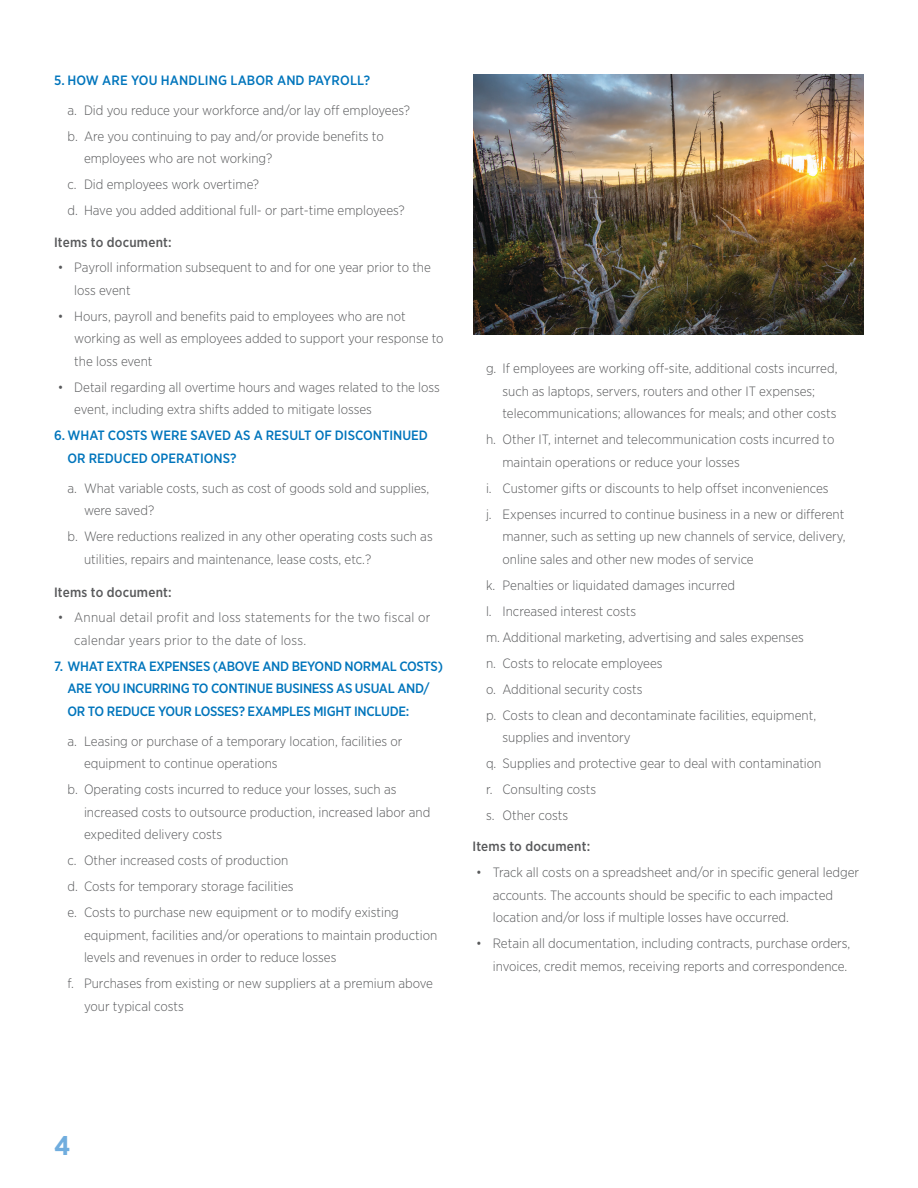
<style>
.page{position:relative;width:918px;height:1188px;background:#fff}
.page>*{position:absolute;margin:0;border:0;box-sizing:border-box;transform-origin:0 0}
.t1{font:700 27px "Gotham Narrow";color:#70adde}
.t2{font:300 13.5px/22.5px "Gotham Narrow";color:#58595b}
.t3{font:500 13.5px/22.5px "Gotham Narrow";letter-spacing:-.02em;color:#0075bc}
.t4{font:300 13.5px/22.5px "Gotham Narrow";letter-spacing:.02em;color:#58595b}
.t5{font:500 13.5px/22.5px "Gotham Narrow";color:#0075bc}
.SubHeader{font:500 13.5px "Gotham Narrow";letter-spacing:.015em;color:#58595b}
.t6{font:500 13.5px "Gotham Narrow";letter-spacing:.01em;color:#0075bc}
</style>
<div class="page">
<img style="left:473px;top:74px;width:391px;height:260px">
<p class="t6" style="left:54px;top:72px;width:318px">5. HOW ARE YOU HANDLING LABOR AND PAYROLL?</p>
<p class="t2" style="left:68px;top:99px;width:344px">a. Did you reduce your workforce and/or lay off employees?</p>
<p class="t2" style="left:84px;top:125px;width:301px;text-indent:-16px">b. Are you continuing to pay and/or provide benefits to employees who are not working?</p>
<p class="t2" style="left:68px;top:173px;width:193px">c. Did employees work overtime?</p>
<p class="t2" style="left:68px;top:199px;width:339px">d. Have you added additional full- or part-time employees?</p>
<p class="SubHeader" style="left:54px;top:233px;width:119px">Items to document:</p>
<p class="t2" style="left:74px;top:256px;width:358px;text-indent:-16px">• Payroll information subsequent to and for one year prior to the loss event</p>
<p class="t2" style="left:74px;top:305px;width:371px;text-indent:-16px">• Hours, payroll and benefits paid to employees who are not working as well as employees added to support your response to the loss event</p>
<p class="t2" style="left:74px;top:376px;width:367px;text-indent:-16px">• Detail regarding all overtime hours and wages related to the loss event, including extra shifts added to mitigate losses</p>
<p class="t5" style="left:68px;top:424px;width:362px;text-indent:-14px">6. WHAT COSTS WERE SAVED AS A RESULT OF DISCONTINUED<br>OR REDUCED OPERATIONS?</p>
<p class="t2" style="left:84px;top:476px;width:347px;text-indent:-16px">a. What variable costs, such as cost of goods sold and supplies, were saved?</p>
<p class="t2" style="left:84px;top:525px;width:350px;text-indent:-16px">b. Were reductions realized in any other operating costs such as utilities, repairs and maintenance, lease costs, etc.?</p>
<p class="SubHeader" style="left:54px;top:583px;width:119px">Items to document:</p>
<p class="t4" style="left:74px;top:606px;width:358px;text-indent:-16px">• Annual detail profit and loss statements for the two fiscal or calendar years prior to the date of loss.</p>
<p class="t3" style="left:68px;top:655px;width:377px;text-indent:-14px">7. WHAT EXTRA EXPENSES (ABOVE AND BEYOND NORMAL COSTS)<br>ARE YOU INCURRING TO CONTINUE BUSINESS AS USUAL AND/<br>OR TO REDUCE YOUR LOSSES? EXAMPLES MIGHT INCLUDE:</p>
<p class="t2" style="left:84px;top:729px;width:320px;text-indent:-16px">a. Leasing or purchase of a temporary location, facilities or equipment to continue operations</p>
<p class="t2" style="left:84px;top:778px;width:348px;text-indent:-16px">b. Operating costs incurred to reduce your losses, such as increased costs to outsource production, increased labor and expedited delivery costs</p>
<p class="t2" style="left:68px;top:849px;width:222px">c. Other increased costs of production</p>
<p class="t2" style="left:68px;top:875px;width:228px">d. Costs for temporary storage facilities</p>
<p class="t2" style="left:84px;top:901px;width:355px;text-indent:-16px">e. Costs to purchase new equipment or to modify existing equipment, facilities and/or operations to maintain production levels and revenues in order to reduce losses</p>
<p class="t2" style="left:84px;top:972px;width:350px;text-indent:-16px">f. Purchases from existing or new suppliers at a premium above your typical costs</p>
<p class="t2" style="left:502px;top:357px;width:336px;text-indent:-16px">g. If employees are working off-site, additional costs incurred, such as laptops, servers, routers and other IT expenses; telecommunications; allowances for meals; and other costs</p>
<p class="t2" style="left:502px;top:428px;width:333px;text-indent:-16px">h. Other IT, internet and telecommunication costs incurred to maintain operations or reduce your losses</p>
<p class="t2" style="left:486px;top:476px;width:344px">i. Customer gifts or discounts to help offset inconveniences</p>
<p class="t2" style="left:502px;top:502px;width:345px;text-align:justify;text-indent:-16px">j. Expenses incurred to continue business in a new or different manner, such as setting up new channels of service, delivery, online sales and other new modes of service</p>
<p class="t2" style="left:486px;top:573px;width:251px">k. Penalties or liquidated damages incurred</p>
<p class="t2" style="left:486px;top:599px;width:152px">l. Increased interest costs</p>
<p class="t2" style="left:486px;top:625px;width:319px">m. Additional marketing, advertising and sales expenses</p>
<p class="t2" style="left:486px;top:651px;width:178px">n. Costs to relocate employees</p>
<p class="t2" style="left:486px;top:677px;width:158px">o. Additional security costs</p>
<p class="t2" style="left:502px;top:703px;width:315px;text-indent:-16px">p. Costs to clean and decontaminate facilities, equipment, supplies and inventory</p>
<p class="t2" style="left:486px;top:752px;width:337px">q. Supplies and protective gear to deal with contamination</p>
<p class="t2" style="left:486px;top:778px;width:112px">r. Consulting costs</p>
<p class="t2" style="left:486px;top:804px;width:84px">s. Other costs</p>
<p class="SubHeader" style="left:472px;top:838px;width:119px">Items to document:</p>
<p class="t2" style="left:493px;top:861px;width:368px;text-indent:-16px">• Track all costs on a spreadsheet and/or in specific general ledger accounts. The accounts should be specific to each impacted location and/or loss if multiple losses have occurred.</p>
<p class="t2" style="left:476px;top:932px;width:376px;text-align:right">• Retain all documentation, including contracts, purchase orders, invoices, credit memos, receiving reports and correspondence.</p>
<h1 class="t1" style="left:54px;top:1128px;width:18px">4</h1>
</div>
